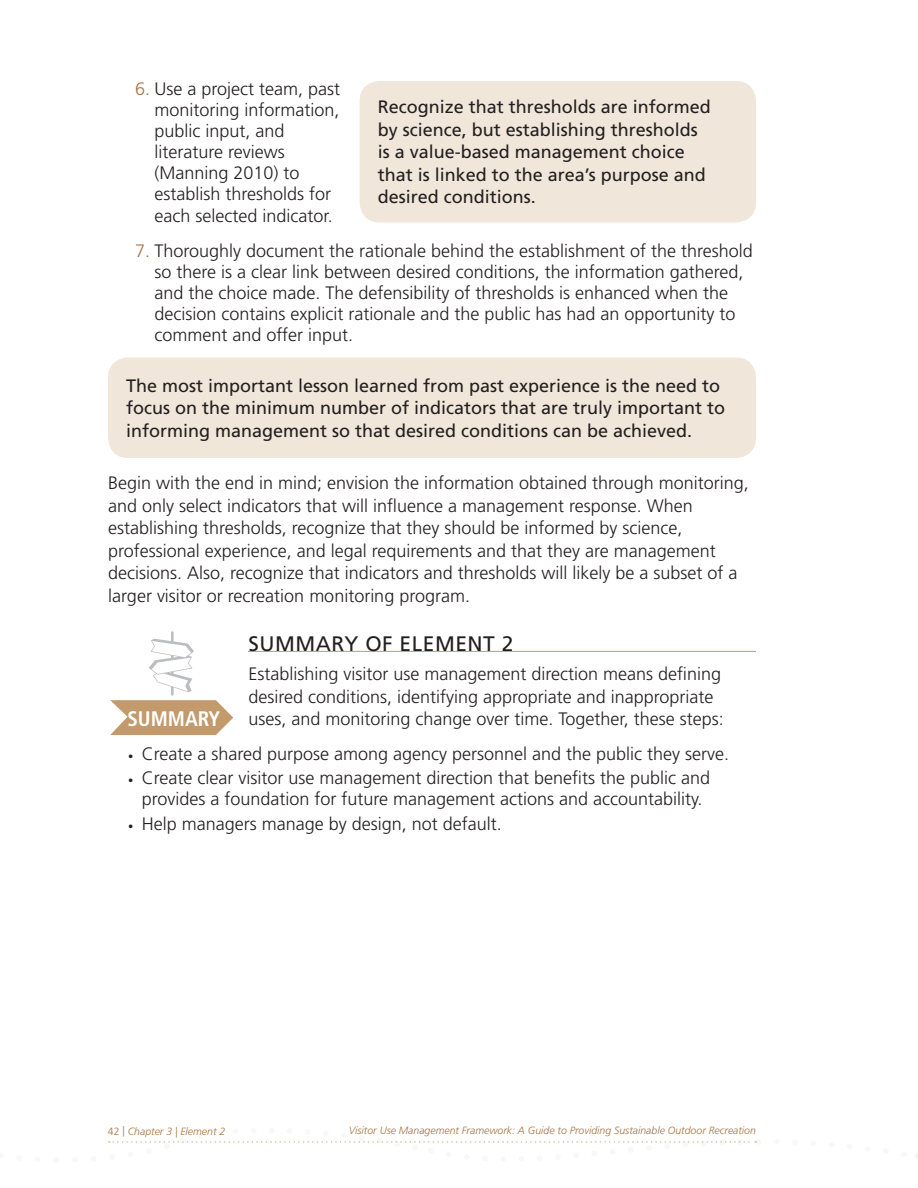
<style>
.page{position:relative;width:918px;height:1188px;background:#fff}
.page>*{position:absolute;margin:0;border:0;box-sizing:border-box;transform-origin:0 0}
.Element_2_Header_Rul{font:21px "Frutiger LT Std";letter-spacing:.025em;color:#231f20}
.t1{font:700 condensed 21px "Frutiger LT Std";color:#fff}
.body{font:300 18px/22.5px "Frutiger LT Std";color:#231f20}
.callout_2{font:18px/22.5px "Frutiger LT Std";color:#231f20}
.t2{font:italic 300 10.5px "Frutiger LT Std";color:#a57341}
.s1{color:#a57341}
.s2{font-size:10.5px}
.s3{font-style:normal}
</style>
<div class="page">
<hr style="left:108px;top:651px;width:648px;height:1px;background:#c39a6b">
<div style="left:108px;top:358px;width:648px;height:100px;background:#f0e6da;border-radius:20px"></div>
<div style="left:109px;top:630px;width:139px;height:108px;background:#fff"></div>
<svg style="left:110px;top:631px;width:123px;height:104px"></svg>
<div style="left:360px;top:81px;width:396px;height:141px;background:#f0e6da;border-radius:20px"></div>
<svg style="left:108px;top:1141px;width:810px;height:17px"></svg>
<p class="body" style="left:154px;top:78px;width:187px;line-height:21.3px;text-indent:-20px"><span class="s1">6.</span> Use a project team, past monitoring information, public input, and literature reviews (Manning 2010) to establish thresholds for each selected indicator.</p>
<p class="body" style="left:154px;top:240px;width:600px;line-height:21px;text-indent:-20px"><span class="s1">7.</span> Thoroughly document the rationale behind the establishment of the threshold so there is a clear link between desired conditions, the information gathered, and the choice made. The defensibility of thresholds is enhanced when the decision contains explicit rationale and the public has had an opportunity to comment and offer input.</p>
<p class="callout_2" style="left:378px;top:96px;width:335px">Recognize that thresholds are informed by science, but establishing thresholds is a value-based management choice that is linked to the area’s purpose and desired conditions.</p>
<p class="callout_2" style="left:126px;top:375px;width:601px">The most important lesson learned from past experience is the need to focus on the minimum number of indicators that are truly important to informing management so that desired conditions can be achieved.</p>
<p class="body" style="left:108px;top:472px;width:642px">Begin with the end in mind; envision the information obtained through monitoring, and only select indicators that will influence a management response. When establishing thresholds, recognize that they should be informed by science, professional experience, and legal requirements and that they are management decisions. Also, recognize that indicators and thresholds will likely be a subset of a larger visitor or recreation monitoring program.</p>
<p class="Element_2_Header_Rul" style="left:248px;top:631px;width:267px">SUMMARY OF ELEMENT 2</p>
<p class="body" style="left:248px;top:663px;width:477px">Establishing visitor use management direction means defining desired conditions, identifying appropriate and inappropriate uses, and monitoring change over time. Together, these steps:</p>
<p class="body" style="left:128px;top:743px;width:602px"><span class="s2">•</span> Create a shared purpose among agency personnel and the public they serve.</p>
<p class="body" style="left:128px;top:768px;width:583px;line-height:21px;text-align:center"><span class="s2">•</span> Create clear visitor use management direction that benefits the public and provides a foundation for future management actions and accountability.</p>
<p class="body" style="left:128px;top:813px;width:375px"><span class="s2">•</span> Help managers manage by design, not default.</p>
<p class="t1" style="left:127px;top:706px;width:94px">SUMMARY</p>
<p class="t2" style="left:108px;top:1125px;width:119px"><span class="s3">42 |</span> Chapter 3 | Element 2</p>
<p class="t2" style="left:349px;top:1125px;width:409px">Visitor Use Management Framework: A Guide to Providing Sustainable Outdoor Recreation</p>
</div>
